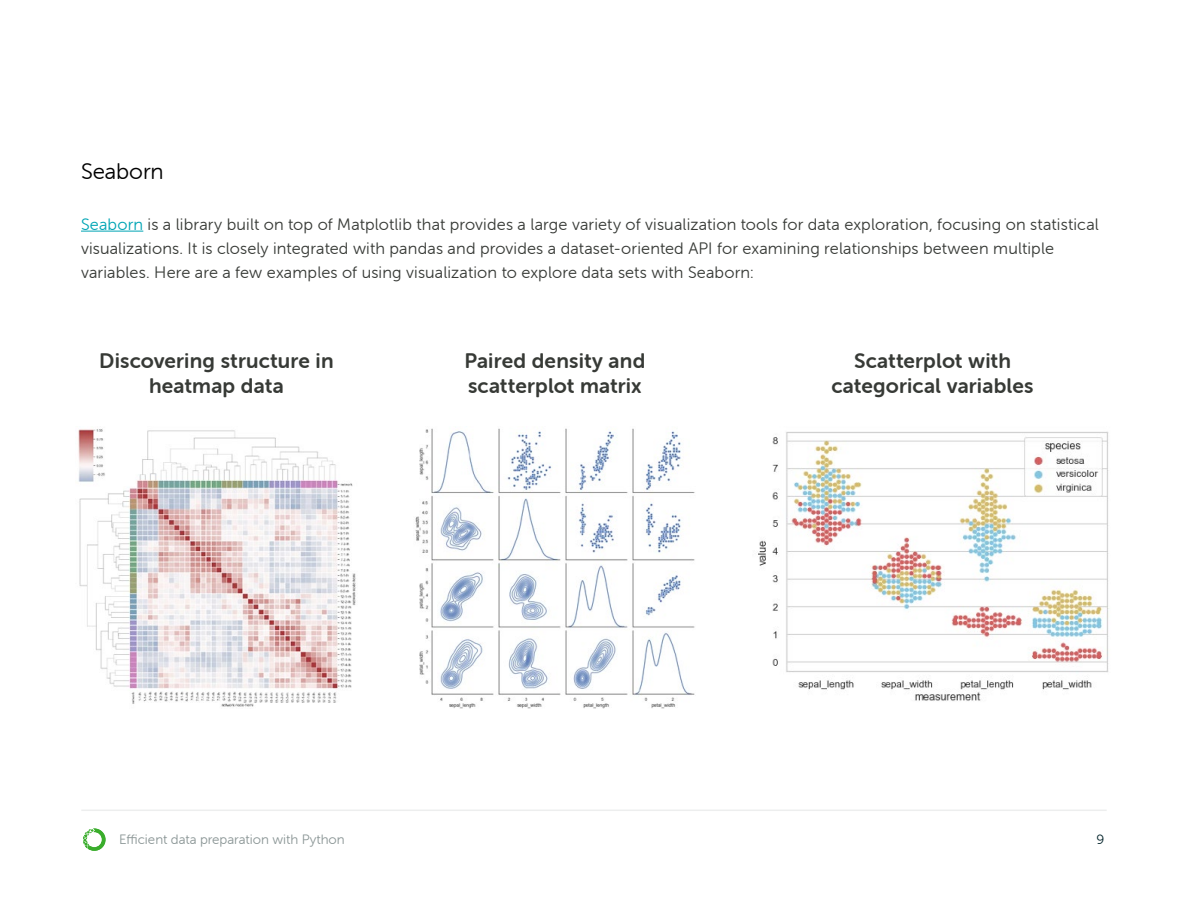
<style>
.page{position:relative;width:1188px;height:918px;background:#fff}
.page>*{position:absolute;margin:0;border:0;box-sizing:border-box;transform-origin:0 0}
.t1{font:22.5px "Museo Sans Rounded 300";letter-spacing:-.005em;color:#000}
.t2{font:21px/25.5px "Museo Sans Rounded 700";letter-spacing:.01em;color:#373a36;text-align:center}
.t3{font:16.5px/24px "Museo Sans Rounded 300";letter-spacing:.01em;color:#373a36}
.t4{font:13.5px "Museo Sans Rounded 300";color:#8b9696}
.t5{font:13.5px "Museo Sans Rounded 300";color:#06262d}
.s1{color:#00a5b5}
</style>
<div class="page">
<img style="left:415px;top:428px;width:280px;height:281px">
<img style="left:758px;top:431px;width:351px;height:270px">
<img style="left:78px;top:428px;width:278px;height:279px">
<hr style="left:81px;top:231px;width:62px;height:1px;background:#00a5b5">
<hr style="left:81px;top:810px;width:1026px;height:1px;background:#dbdede">
<svg style="left:83px;top:828px;width:23px;height:23px"></svg>
<h1 class="t1" style="left:81px;top:159px;width:84px">Seaborn</h1>
<p class="t3" style="left:81px;top:212px;width:1019px"><span class="s1">Seaborn</span> is a library built on top of Matplotlib that provides a large variety of visualization tools for data exploration, focusing on statistical visualizations. It is closely integrated with pandas and provides a dataset-oriented API for examining relationships between multiple variables. Here are a few examples of using visualization to explore data sets with Seaborn:</p>
<p class="t2" style="left:99px;top:348px;width:236px">Discovering structure in heatmap data</p>
<p class="t2" style="left:464px;top:348px;width:183px;text-align:left">Paired density and scatterplot matrix</p>
<p class="t2" style="left:832px;top:348px;width:203px">Scatterplot with categorical variables</p>
<p class="t4" style="left:119px;top:832px;width:227px">Efficient data preparation with Python</p>
<p class="t5" style="left:1096px;top:832px;width:9px">9</p>
</div>
